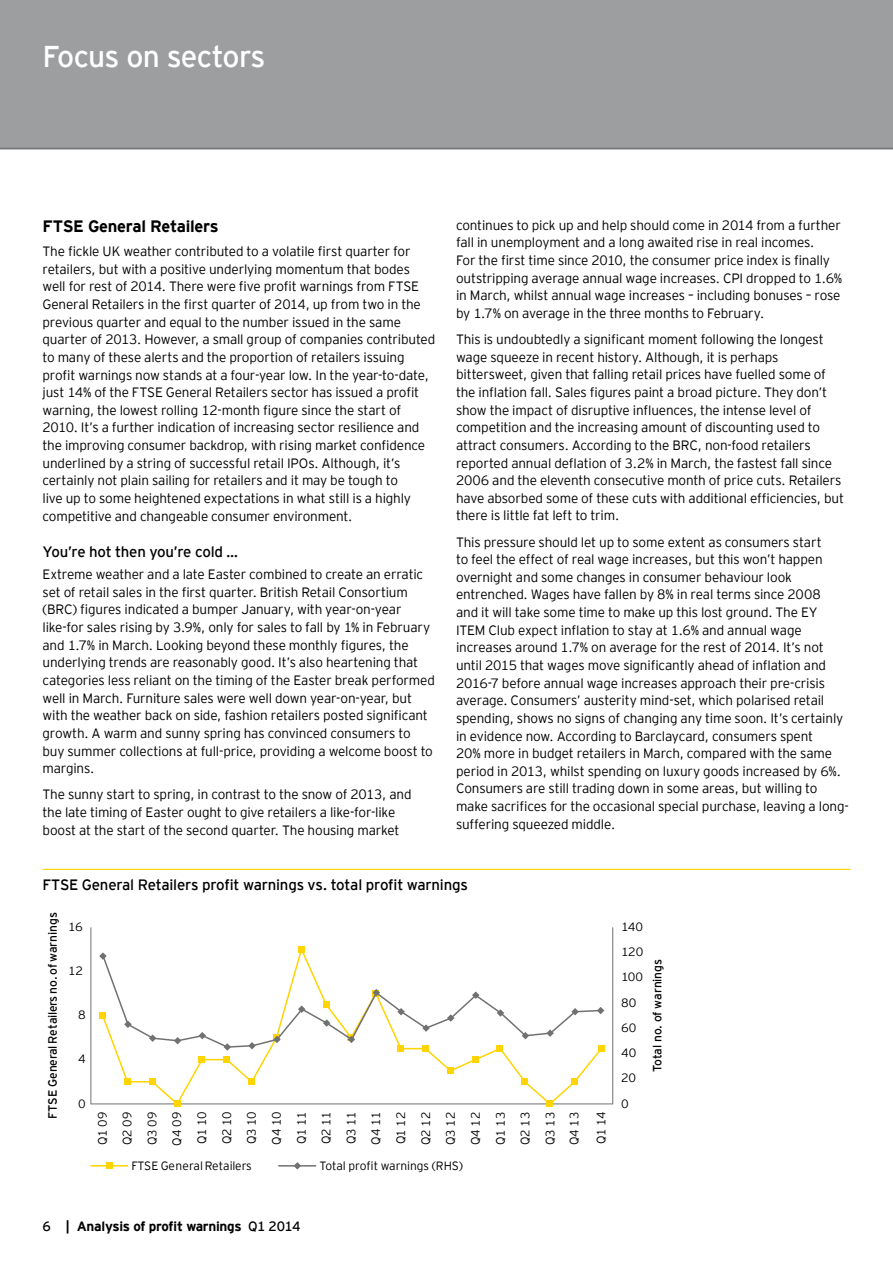
<style>
.page{position:relative;width:893px;height:1263px;background:#fff}
.page>*{position:absolute;margin:0;border:0;box-sizing:border-box;transform-origin:0 0}
.t1{font:30px "EY Interstate";letter-spacing:-.03em;color:#fff}
.t2{font:700 16.5px "EY Interstate";letter-spacing:-.02em;color:#000}
.t3{font:15px "EY Interstate";letter-spacing:-.015em;color:#000}
.t4{font:300 13.5px/17.7px "EY Interstate";letter-spacing:-.015em;color:#000}
.t5{font:700 13.5px "EY Interstate";letter-spacing:-.02em;color:#000}
.t6{font:300 12.3px/24.8px "EY Interstate";letter-spacing:-.025em;color:#000;text-align:justify}
.t7{font:12px "EY Interstate";letter-spacing:-.01em;color:#000}
.t8{font:300 12px "EY Interstate";letter-spacing:-.01em;color:#000}
.t9{font:300 12px "EY Interstate";letter-spacing:.01em;color:#000}
.s1{font-weight:400}
</style>
<div class="page">
<div style="left:0;top:0;width:893px;height:148px;background:#9c9e9f"></div>
<hr style="left:0;top:148px;width:893px;height:1px;background:#707172">
<hr style="left:0;top:149px;width:893px;height:1px;background:#707172">
<hr style="left:43px;top:869px;width:807px;height:1px;background:#ffd400">
<hr style="left:91px;top:1165px;width:37px;height:1px;background:#ffd400">
<div style="left:106px;top:1162px;width:6px;height:7px;background:#ffd400"></div>
<hr style="left:279px;top:1165px;width:37px;height:1px;background:#707172">
<svg style="left:294px;top:1162px;width:7px;height:7px"></svg>
<hr style="left:612px;top:927px;width:1px;height:177px;background:#707172">
<hr style="left:90px;top:927px;width:1px;height:177px;background:#707172">
<hr style="left:91px;top:1103px;width:522px;height:1px;background:#707172">
<svg style="left:101px;top:946px;width:502px;height:160px"></svg>
<div style="left:99px;top:1012px;width:7px;height:7px;background:#ffd400"></div>
<div style="left:124px;top:1078px;width:7px;height:7px;background:#ffd400"></div>
<div style="left:149px;top:1078px;width:6px;height:7px;background:#ffd400"></div>
<div style="left:174px;top:1100px;width:6px;height:7px;background:#ffd400"></div>
<div style="left:199px;top:1056px;width:6px;height:7px;background:#ffd400"></div>
<div style="left:224px;top:1056px;width:6px;height:7px;background:#ffd400"></div>
<div style="left:248px;top:1078px;width:7px;height:7px;background:#ffd400"></div>
<svg style="left:298px;top:946px;width:6px;height:6px"></svg>
<div style="left:397px;top:1045px;width:7px;height:7px;background:#ffd400"></div>
<div style="left:422px;top:1045px;width:7px;height:7px;background:#ffd400"></div>
<div style="left:447px;top:1067px;width:6px;height:7px;background:#ffd400"></div>
<div style="left:472px;top:1056px;width:6px;height:7px;background:#ffd400"></div>
<div style="left:497px;top:1045px;width:6px;height:7px;background:#ffd400"></div>
<div style="left:522px;top:1078px;width:6px;height:7px;background:#ffd400"></div>
<div style="left:546px;top:1100px;width:7px;height:7px;background:#ffd400"></div>
<div style="left:571px;top:1078px;width:7px;height:7px;background:#ffd400"></div>
<div style="left:598px;top:1045px;width:6px;height:7px;background:#ffd400"></div>
<svg style="left:101px;top:954px;width:501px;height:94px"></svg>
<svg style="left:99px;top:952px;width:8px;height:8px"></svg>
<svg style="left:124px;top:1021px;width:8px;height:7px"></svg>
<svg style="left:149px;top:1034px;width:7px;height:8px"></svg>
<svg style="left:174px;top:1037px;width:7px;height:7px"></svg>
<svg style="left:199px;top:1032px;width:7px;height:7px"></svg>
<svg style="left:224px;top:1043px;width:7px;height:8px"></svg>
<svg style="left:248px;top:1042px;width:8px;height:7px"></svg>
<svg style="left:273px;top:1036px;width:8px;height:7px"></svg>
<svg style="left:298px;top:1005px;width:7px;height:8px"></svg>
<svg style="left:323px;top:1019px;width:7px;height:8px"></svg>
<svg style="left:348px;top:1036px;width:7px;height:7px"></svg>
<svg style="left:373px;top:989px;width:7px;height:7px"></svg>
<svg style="left:397px;top:1008px;width:8px;height:7px"></svg>
<svg style="left:422px;top:1024px;width:8px;height:8px"></svg>
<svg style="left:447px;top:1014px;width:7px;height:8px"></svg>
<svg style="left:472px;top:991px;width:7px;height:8px"></svg>
<svg style="left:497px;top:1009px;width:7px;height:8px"></svg>
<svg style="left:522px;top:1032px;width:7px;height:7px"></svg>
<svg style="left:546px;top:1029px;width:8px;height:8px"></svg>
<svg style="left:571px;top:1008px;width:8px;height:7px"></svg>
<svg style="left:597px;top:1007px;width:7px;height:7px"></svg>
<h1 class="t1" style="left:43px;top:35px;width:225px">Focus on sectors</h1>
<p class="t2" style="left:43px;top:214px;width:178px">FTSE General Retailers</p>
<p class="t4" style="left:43px;top:242px;width:394px">The fickle UK weather contributed to a volatile first quarter for retailers, but with a positive underlying momentum that bodes well for rest of 2014. There were five profit warnings from FTSE General Retailers in the first quarter of 2014, up from two in the previous quarter and equal to the number issued in the same quarter of 2013. However, a small group of companies contributed to many of these alerts and the proportion of retailers issuing profit warnings now stands at a four-year low. In the year-to-date, just 14% of the FTSE General Retailers sector has issued a profit warning, the lowest rolling 12-month figure since the start of 2010. It’s a further indication of increasing sector resilience and the improving consumer backdrop, with rising market confidence underlined by a string of successful retail IPOs. Although, it’s certainly not plain sailing for retailers and it may be tough to<br>live up to some heightened expectations in what still is a highly competitive and changeable consumer environment.</p>
<p class="t3" style="left:43px;top:541px;width:197px">You’re hot then you’re cold …</p>
<p class="t4" style="left:43px;top:565px;width:394px">Extreme weather and a late Easter combined to create an erratic set of retail sales in the first quarter. British Retail Consortium (BRC) figures indicated a bumper January, with year-on-year like-for sales rising by 3.9%, only for sales to fall by 1% in February and 1.7% in March. Looking beyond these monthly figures, the underlying trends are reasonably good. It’s also heartening that categories less reliant on the timing of the Easter break performed well in March. Furniture sales were well down year-on-year, but with the weather back on side, fashion retailers posted significant growth. A warm and sunny spring has convinced consumers to buy summer collections at full-price, providing a welcome boost to margins.</p>
<p class="t4" style="left:43px;top:785px;width:371px">The sunny start to spring, in contrast to the snow of 2013, and the late timing of Easter ought to give retailers a like-for-like boost at the start of the second quarter. The housing market</p>
<p class="t4" style="left:456px;top:215px;width:388px">continues to pick up and help should come in 2014 from a further fall in unemployment and a long awaited rise in real incomes.<br>For the first time since 2010, the consumer price index is finally outstripping average annual wage increases. CPI dropped to 1.6% in March, whilst annual wage increases – including bonuses – rose by 1.7% on average in the three months to February.</p>
<p class="t4" style="left:456px;top:330px;width:389px">This is undoubtedly a significant moment following the longest wage squeeze in recent history. Although, it is perhaps bittersweet, given that falling retail prices have fuelled some of the inflation fall. Sales figures paint a broad picture. They don’t show the impact of disruptive influences, the intense level of competition and the increasing amount of discounting used to attract consumers. According to the BRC, non-food retailers reported annual deflation of 3.2% in March, the fastest fall since 2006 and the eleventh consecutive month of price cuts. Retailers have absorbed some of these cuts with additional efficiencies, but there is little fat left to trim.</p>
<p class="t4" style="left:456px;top:532px;width:394px">This pressure should let up to some extent as consumers start<br>to feel the effect of real wage increases, but this won’t happen overnight and some changes in consumer behaviour look entrenched. Wages have fallen by 8% in real terms since 2008<br>and it will take some time to make up this lost ground. The EY ITEM Club expect inflation to stay at 1.6% and annual wage increases around 1.7% on average for the rest of 2014. It’s not until 2015 that wages move significantly ahead of inflation and 2016-7 before annual wage increases approach their pre-crisis average. Consumers’ austerity mind-set, which polarised retail spending, shows no signs of changing any time soon. It’s certainly in evidence now. According to Barclaycard, consumers spent<br>20% more in budget retailers in March, compared with the same period in 2013, whilst spending on luxury goods increased by 6%.<br>Consumers are still trading down in some areas, but willing to make sacrifices for the occasional special purchase, leaving a long&shy;suffering squeezed middle.</p>
<p class="t3" style="left:43px;top:874px;width:427px">FTSE General Retailers profit warnings vs. total profit warnings</p>
<p class="t7" style="left:44px;top:1119px;width:208px;rotate:-90deg">FTSE GeneralRetailersno.of warnings</p>
<p class="t8" style="left:68px;top:918px;width:16px">16</p>
<p class="t8" style="left:68px;top:962px;width:16px">12</p>
<p class="t8" style="left:78px;top:1006px;width:9px">8</p>
<p class="t8" style="left:78px;top:1051px;width:9px">4</p>
<p class="t8" style="left:78px;top:1095px;width:9px">0</p>
<p class="t6" style="left:89px;top:1145px;width:35px;rotate:-90deg">Q1 09<br>Q2 09<br>Q3 09<br>Q4 09<br>Q1 10<br>Q2 10<br>Q3 10<br>Q4 10<br>Q1 11<br>Q2 11<br>Q3 11<br>Q4 11<br>Q1 12<br>Q2 12<br>Q3 12<br>Q4 12<br>Q1 13<br>Q2 13<br>Q3 13<br>Q4 13</p>
<p class="t6" style="left:588px;top:1144px;width:34px;rotate:-90deg">Q1 14</p>
<p class="t9" style="left:131px;top:1157px;width:122px">FTSE GeneralRetailers</p>
<p class="t8" style="left:320px;top:1157px;width:145px">Total profit warnings (RHS)</p>
<p class="t8" style="left:621px;top:918px;width:24px">140</p>
<p class="t8" style="left:621px;top:943px;width:24px">120</p>
<p class="t8" style="left:621px;top:969px;width:24px">100</p>
<p class="t8" style="left:621px;top:994px;width:17px">80</p>
<p class="t8" style="left:621px;top:1019px;width:17px">60</p>
<p class="t8" style="left:621px;top:1044px;width:17px">40</p>
<p class="t8" style="left:621px;top:1069px;width:17px">20</p>
<p class="t8" style="left:621px;top:1095px;width:9px">0</p>
<p class="t7" style="left:649px;top:1072px;width:115px;rotate:-90deg">Total no. of warnings</p>
<p class="t5" style="left:43px;top:1217px;width:260px"><span class="s1">6</span> | Analysis of profit warnings <span class="s1">Q1 2014</span></p>
</div>
